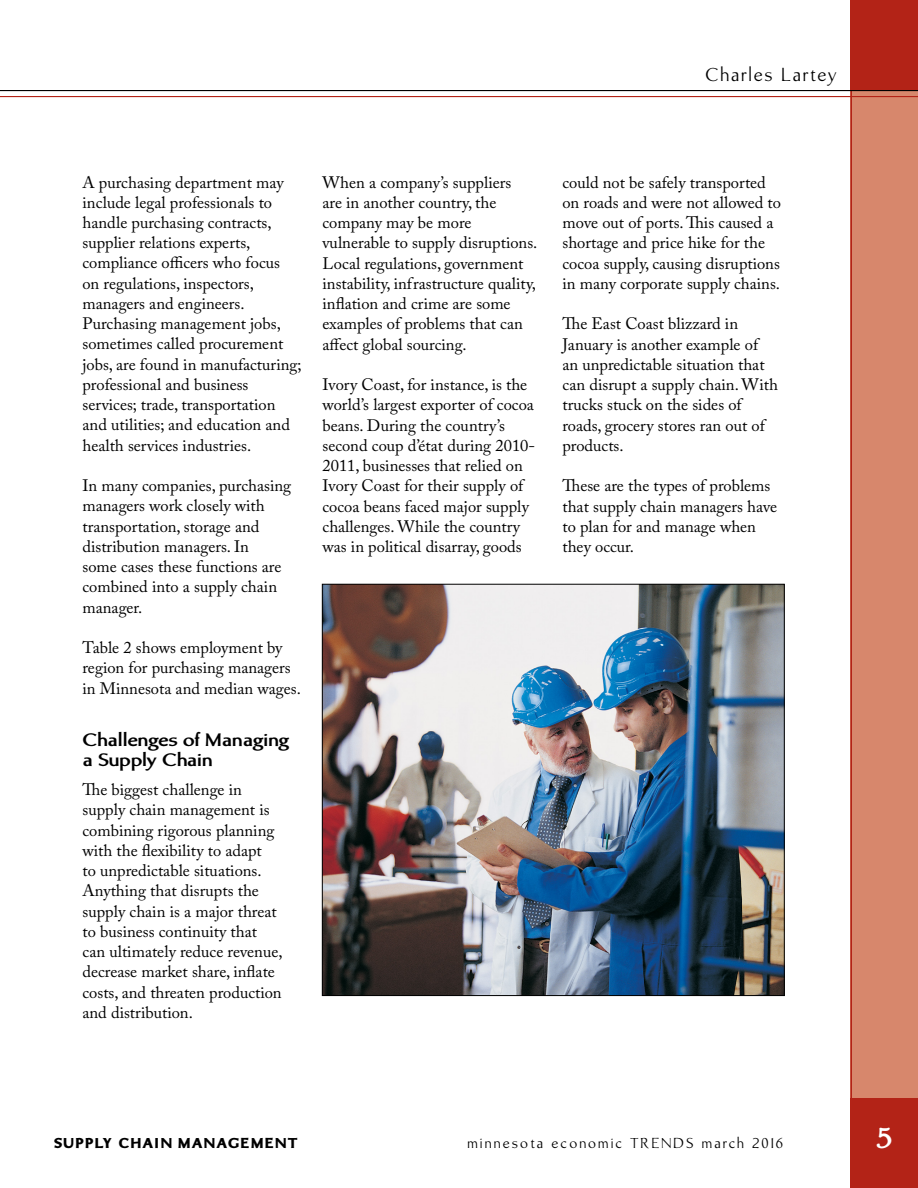
<style>
.page{position:relative;width:918px;height:1188px;background:#fff}
.page>*{position:absolute;margin:0;border:0;box-sizing:border-box;transform-origin:0 0}
.t1{font:700 30px "Brinar";color:#fff}
.t2{font:19.5px "Brinar";letter-spacing:.1em;color:#000}
.Body_subhead{font:700 18.9px/20.2px "Brinar";color:#000;scale:1.11 1}
.t3{font:16.5px/20.2px "Adobe Caslon Pro";color:#000}
.t4{font:15px "Brinar";letter-spacing:.15em;color:#000}
.t5{font:900 15px "Brinar";letter-spacing:.105em;color:#000}
</style>
<div class="page">
<div style="left:850px;top:90px;width:68px;height:1008px;background:#d7876c"></div>
<div style="left:850px;top:1098px;width:68px;height:90px;background:#b32317"></div>
<div style="left:850px;top:0;width:68px;height:90px;background:#b32317"></div>
<hr style="left:850px;top:0;width:2px;height:1188px;background:#b32317">
<hr style="left:0;top:96px;width:918px;height:1px;background:#b32317">
<hr style="left:0;top:90px;width:918px;height:1px;background:#000">
<img style="left:324px;top:586px;width:458px;height:408px">
<p class="t2" style="left:706px;top:64px;width:133px">Charles Lartey</p>
<p class="t3" style="left:83px;top:172px;width:221px">A purchasing department may include legal professionals to handle purchasing contracts, supplier relations experts, compliance officers who focus<br>on regulations, inspectors, managers and engineers.<br>Purchasing management jobs, sometimes called procurement jobs, are found in manufacturing; professional and business services; trade, transportation and utilities; and education and health services industries.</p>
<p class="t3" style="left:83px;top:475px;width:210px">In many companies, purchasing managers work closely with transportation, storage and distribution managers. In<br>some cases these functions are combined into a supply chain manager.</p>
<p class="t3" style="left:83px;top:637px;width:220px">Table 2 shows employment by region for purchasing managers in Minnesota and median wages.</p>
<h3 class="Body_subhead" style="left:82px;top:730px;width:188px">Challenges of Managing a Supply Chain</h3>
<p class="t3" style="left:82px;top:779px;width:202px">The biggest challenge in supply chain management is combining rigorous planning with the flexibility to adapt<br>to unpredictable situations.<br>Anything that disrupts the supply chain is a major threat to business continuity that can ultimately reduce revenue, decrease market share, inflate costs, and threaten production and distribution.</p>
<p class="t3" style="left:323px;top:172px;width:216px">When a company’s suppliers<br>are in another country, the company may be more vulnerable to supply disruptions.<br>Local regulations, government instability, infrastructure quality, inflation and crime are some examples of problems that can affect global sourcing.</p>
<p class="t3" style="left:323px;top:374px;width:214px">Ivory Coast, for instance, is the world’s largest exporter of cocoa beans. During the country’s second coup d’état during 2010-<br>2011, businesses that relied on<br>Ivory Coast for their supply of cocoa beans faced major supply challenges. While the country was in political disarray, goods</p>
<p class="t3" style="left:562px;top:172px;width:220px">could not be safely transported on roads and were not allowed to move out of ports. This caused a shortage and price hike for the cocoa supply, causing disruptions in many corporate supply chains.</p>
<p class="t3" style="left:562px;top:314px;width:217px">The East Coast blizzard in<br>January is another example of an unpredictable situation that can disrupt a supply chain. With trucks stuck on the sides of roads, grocery stores ran out of products.</p>
<p class="t3" style="left:562px;top:476px;width:216px">These are the types of problems that supply chain managers have to plan for and manage when they occur.</p>
<p class="t5" style="left:54px;top:1134px;width:245px">SUPPLY CHAIN MANAGEMENT</p>
<p class="t4" style="left:467px;top:1134px;width:317px">minnesota economic TRENDS march 2016</p>
<h1 class="t1" style="left:876px;top:1121px;width:18px">5</h1>
</div>
